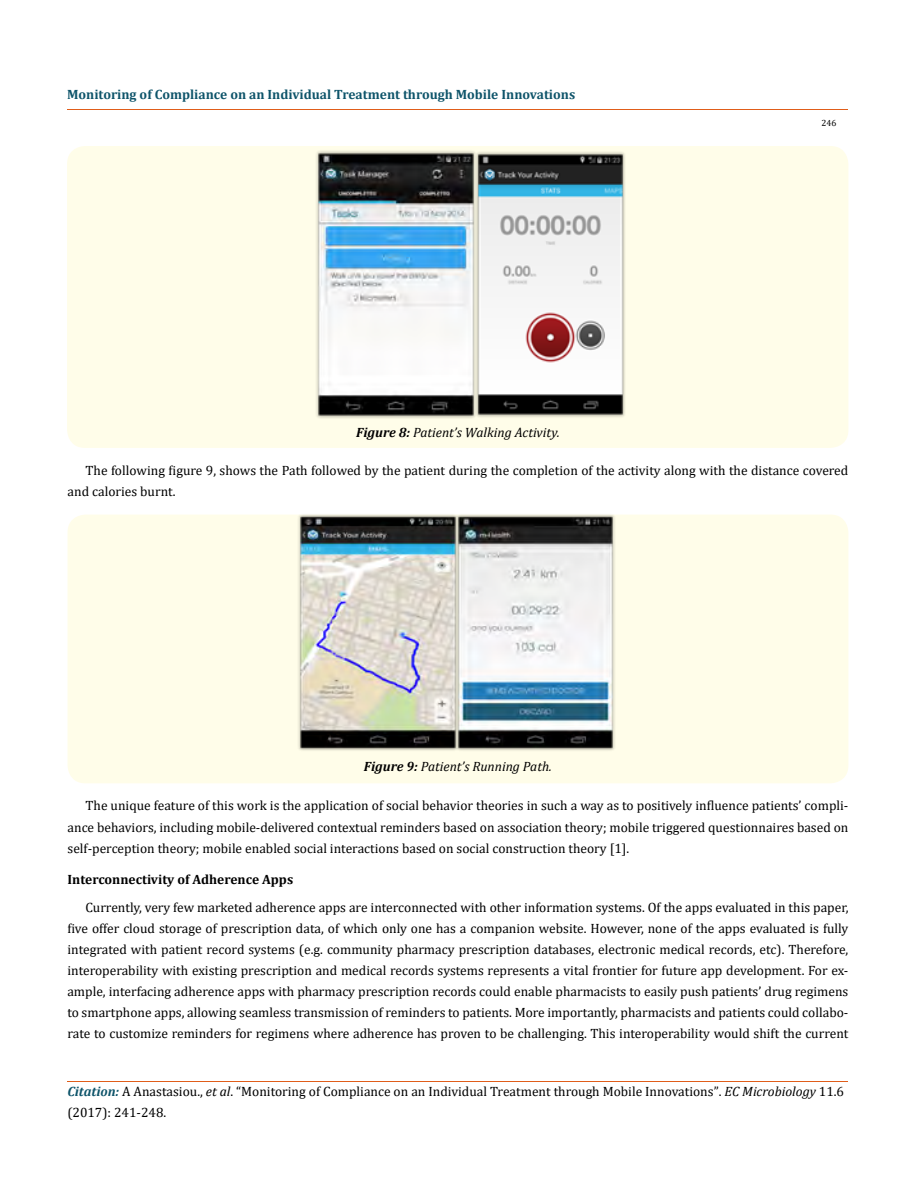
<style>
.page{position:relative;width:917px;height:1190px;background:#fff}
.page>*{position:absolute;margin:0;border:0;box-sizing:border-box;transform-origin:0 0}
.t1{font:13.5px/21px "Cambria";color:#000}
.t2{font:700 13.5px "Cambria";color:#0e546a}
.t3{font:italic 13.5px "Cambria";color:#000}
.t4{font:700 13.5px "Cambria";color:#000}
.t5{font:9px "Cambria";color:#000}
.s1{font-weight:700}
.s2{font-weight:700;font-style:italic;color:#0e546a}
.s3{font-style:italic}
.s4{font-size:13.35px}
</style>
<div class="page">
<hr style="left:68px;top:1081px;width:780px;height:1px;background:#e05d1a">
<div style="left:67px;top:146px;width:781px;height:302px;background:#fffde9;border-radius:18px"></div>
<img style="left:316px;top:151px;width:157px;height:267px">
<img style="left:473px;top:151px;width:152px;height:267px">
<div style="left:68px;top:514px;width:780px;height:269px;background:#fffde9;border-radius:18px"></div>
<img style="left:295px;top:514px;width:158px;height:237px">
<img style="left:453px;top:514px;width:163px;height:237px">
<p class="t2" style="left:67px;top:85px;width:509px">Monitoring of Compliance on an Individual Treatment through Mobile Innovations</p>
<p class="t5" style="left:821px;top:117px;width:16px">246</p>
<p class="t3" style="left:356px;top:422px;width:205px"><span class="s1">Figure 8:</span> Patient’s Walking Activity.</p>
<p class="t1" style="left:68px;top:460px;width:782px;text-indent:18px">The following figure 9, shows the Path followed by the patient during the completion of the activity along with the distance covered and calories burnt.</p>
<p class="t3" style="left:364px;top:757px;width:189px"><span class="s1">Figure 9:</span> Patient’s Running Path.</p>
<p class="t1" style="left:68px;top:795px;width:782px;text-align:justify;text-indent:18px">The unique feature of this work is the application of social behavior theories in such a way as to positively influence patients’ compli&shy;ance behaviors, including mobile-delivered contextual reminders based on association theory; mobile triggered questionnaires based on self-perception theory; mobile enabled social interactions based on social construction theory [1].</p>
<p class="t4" style="left:68px;top:869px;width:227px">Interconnectivity of Adherence Apps</p>
<p class="t1" style="left:67px;top:896px;width:782px;text-align:justify;text-indent:18px">Currently, very few marketed adherence apps are interconnected with other information systems. Of the apps evaluated in this paper, five offer cloud storage of prescription data, of which only one has a companion website. However, none of the apps evaluated is fully integrated with patient record systems (e.g. community pharmacy prescription databases, electronic medical records, etc). Therefore, interoperability with existing prescription and medical records systems represents a vital frontier for future app development. For ex&shy;ample, interfacing adherence apps with pharmacy prescription records could enable pharmacists to easily push patients’ drug regimens to smartphone apps, allowing seamless transmission of reminders to patients. More importantly, pharmacists and patients could collabo&shy;rate to customize reminders for regimens where adherence has proven to be challenging. This interoperability would shift the current</p>
<p class="t1" style="left:67px;top:1081px;width:778px"><span class="s2">Citation:</span> A Anastasiou., <span class="s3">et al</span>. “Monitoring of Compliance on an Individual Treatment through Mobile Innovations”<span class="s4">.</span> <span class="s3">EC Microbiology</span> <span class="s4">11</span>.6 (2017): 241-248.</p>
</div>
